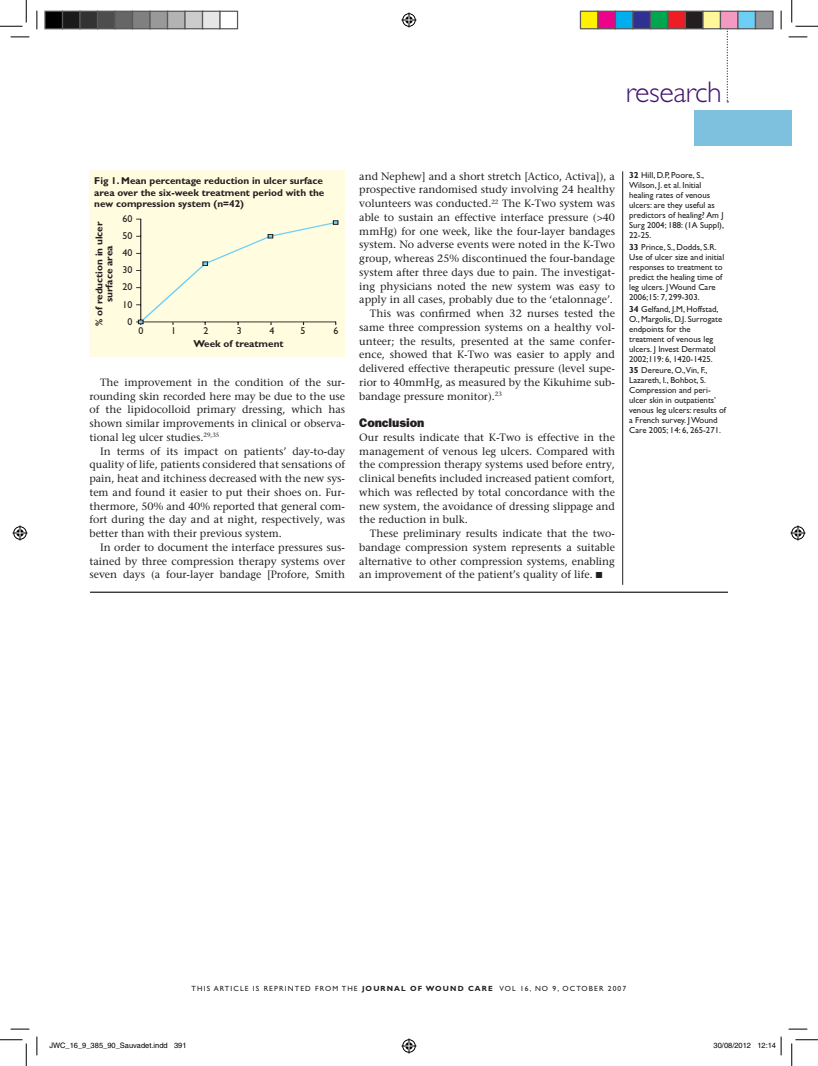
<style>
.page{position:relative;width:818px;height:1066px;background:#fff}
.page>*{position:absolute;margin:0;border:0;box-sizing:border-box;transform-origin:0 0}
.t1{font:300 30px "Gill Sans";letter-spacing:-.015em;color:#43176e}
.t2{font:800 12.5px "Franklin Gothic";letter-spacing:-.01em;color:#231f20}
.t3{font:10.62px/13.8px "Stone Serif";color:#231f20;text-align:justify}
.t4{font:700 10px/11.2px "Gill Sans";color:#231f20}
.t5{font:10px/17.1px "Gill Sans";color:#231f20;text-align:justify}
.t6{font:8.75px/10px "Gill Sans";color:#231f20}
.t7{font:7.5px "Gill Sans";letter-spacing:.15em;color:#231f20}
.t8{font:7.5px "Helvetica";color:#000}
.s1{font-weight:700}
</style>
<div class="page">
<hr style="left:622px;top:171px;width:1px;height:414px;background:#231f20">
<div style="left:695px;top:111px;width:97px;height:35px;background:#7ec1de"></div>
<svg style="left:727px;top:29px;width:1px;height:73px"></svg>
<div style="left:89px;top:170px;width:256px;height:187px;background:#fffce0"></div>
<svg style="left:136px;top:219px;width:202px;height:106px"></svg>
<hr style="left:90px;top:592px;width:638px;height:1px;background:#231f20">
<svg style="left:11px;top:36px;width:18px;height:2px"></svg>
<svg style="left:788px;top:36px;width:19px;height:2px"></svg>
<svg style="left:11px;top:1028px;width:18px;height:2px"></svg>
<svg style="left:788px;top:1028px;width:19px;height:2px"></svg>
<svg style="left:36px;top:11px;width:2px;height:18px"></svg>
<svg style="left:36px;top:1037px;width:2px;height:18px"></svg>
<svg style="left:780px;top:11px;width:2px;height:18px"></svg>
<svg style="left:0;top:0;width:27px;height:27px"></svg>
<svg style="left:0;top:1039px;width:27px;height:27px"></svg>
<svg style="left:791px;top:0;width:27px;height:27px"></svg>
<svg style="left:791px;top:1039px;width:27px;height:27px"></svg>
<svg style="left:401px;top:13px;width:15px;height:15px"></svg>
<svg style="left:401px;top:1038px;width:15px;height:15px"></svg>
<svg style="left:13px;top:525px;width:15px;height:15px"></svg>
<svg style="left:790px;top:525px;width:15px;height:15px"></svg>
<div style="left:45px;top:11px;width:18px;height:18px;background:#000"></div>
<div style="left:44px;top:11px;width:19px;height:18px;border:1px solid #595959"></div>
<div style="left:63px;top:11px;width:17px;height:18px;background:#1a1a1a"></div>
<div style="left:62px;top:11px;width:19px;height:18px;border:1px solid #595959"></div>
<div style="left:80px;top:11px;width:18px;height:18px;background:#333"></div>
<div style="left:79px;top:11px;width:19px;height:18px;border:1px solid #595959"></div>
<div style="left:98px;top:11px;width:17px;height:18px;background:#4d4d4d"></div>
<div style="left:97px;top:11px;width:19px;height:18px;border:1px solid #595959"></div>
<div style="left:115px;top:11px;width:18px;height:18px;background:#666"></div>
<div style="left:114px;top:11px;width:19px;height:18px;border:1px solid #595959"></div>
<div style="left:133px;top:11px;width:17px;height:18px;background:#808080"></div>
<div style="left:132px;top:11px;width:19px;height:18px;border:1px solid #595959"></div>
<div style="left:150px;top:11px;width:18px;height:18px;background:#999"></div>
<div style="left:149px;top:11px;width:19px;height:18px;border:1px solid #595959"></div>
<div style="left:168px;top:11px;width:17px;height:18px;background:#b3b3b3"></div>
<div style="left:167px;top:11px;width:19px;height:18px;border:1px solid #595959"></div>
<div style="left:185px;top:11px;width:18px;height:18px;background:#ccc"></div>
<div style="left:184px;top:11px;width:19px;height:18px;border:1px solid #595959"></div>
<div style="left:203px;top:11px;width:17px;height:18px;background:#e6e6e6"></div>
<div style="left:202px;top:11px;width:19px;height:18px;border:1px solid #595959"></div>
<div style="left:219px;top:11px;width:19px;height:18px;border:1px solid #595959"></div>
<div style="left:580px;top:11px;width:18px;height:18px;background:#fff101"></div>
<div style="left:580px;top:11px;width:18px;height:18px;border:1px solid #595959"></div>
<div style="left:598px;top:11px;width:17px;height:18px;background:#ed028c"></div>
<div style="left:597px;top:11px;width:19px;height:18px;border:1px solid #595959"></div>
<div style="left:615px;top:11px;width:18px;height:18px;background:#00aeef"></div>
<div style="left:615px;top:11px;width:18px;height:18px;border:1px solid #595959"></div>
<div style="left:633px;top:11px;width:17px;height:18px;background:#2e3092"></div>
<div style="left:632px;top:11px;width:19px;height:18px;border:1px solid #595959"></div>
<div style="left:650px;top:11px;width:18px;height:18px;background:#00a54f"></div>
<div style="left:650px;top:11px;width:18px;height:18px;border:1px solid #595959"></div>
<div style="left:668px;top:11px;width:17px;height:18px;background:#ee1d23"></div>
<div style="left:667px;top:11px;width:19px;height:18px;border:1px solid #595959"></div>
<div style="left:685px;top:11px;width:18px;height:18px;background:#231f20"></div>
<div style="left:685px;top:11px;width:18px;height:18px;border:1px solid #595959"></div>
<div style="left:703px;top:11px;width:17px;height:18px;background:#fff79a"></div>
<div style="left:702px;top:11px;width:19px;height:18px;border:1px solid #595959"></div>
<div style="left:720px;top:11px;width:18px;height:18px;background:#f499c2"></div>
<div style="left:720px;top:11px;width:18px;height:18px;border:1px solid #595959"></div>
<div style="left:738px;top:11px;width:17px;height:18px;background:#6bcff6"></div>
<div style="left:737px;top:11px;width:19px;height:18px;border:1px solid #595959"></div>
<div style="left:755px;top:11px;width:18px;height:18px;background:#939598"></div>
<div style="left:755px;top:11px;width:18px;height:18px;border:1px solid #595959"></div>
<svg style="left:780px;top:1037px;width:2px;height:18px"></svg>
<h1 class="t1" style="left:626px;top:75px;width:98px">research</h1>
<p class="t4" style="left:94px;top:175px;width:232px">Fig 1. Mean percentage reduction in ulcer surface area over the six-week treatment period with the new compression system (n=42)</p>
<p class="t4" style="left:94px;top:326px;width:106px;rotate:-90deg">% of reduction in ulcer</p>
<p class="t4" style="left:104px;top:302px;width:58px;rotate:-90deg">surface area</p>
<p class="t5" style="left:123px;top:210px;width:11px">60<br>50<br>40<br>30<br>20<br>10</p>
<p class="t5" style="left:128px;top:313px;width:6px">0</p>
<p class="t5" style="left:138px;top:322px;width:6px">0</p>
<p class="t5" style="left:171px;top:322px;width:6px">1</p>
<p class="t5" style="left:203px;top:322px;width:6px">2</p>
<p class="t5" style="left:237px;top:322px;width:6px">3</p>
<p class="t5" style="left:270px;top:322px;width:6px">4</p>
<p class="t5" style="left:301px;top:322px;width:6px">5</p>
<p class="t5" style="left:333px;top:322px;width:6px">6</p>
<p class="t4" style="left:193px;top:338px;width:92px">Week of treatment</p>
<p class="t3" style="left:89px;top:375px;width:257px;text-indent:11px">The improvement in the condition of the sur&shy;rounding skin recorded here may be due to the use of the lipidocolloid primary dressing, which has shown similar improvements in clinical or observa&shy;tional leg ulcer studies.<sup>29,35</sup></p>
<p class="t3" style="left:89px;top:444px;width:257px;text-indent:11px">In terms of its impact on patients’ day-to-day quality of life, patients considered that sensations of pain, heat and itchiness decreased with the new sys&shy;tem and found it easier to put their shoes on. Fur&shy;thermore, 50% and 40% reported that general com&shy;fort during the day and at night, respectively, was better than with their previous system.</p>
<p class="t3" style="left:89px;top:540px;width:257px;text-indent:11px">In order to document the interface pressures sus&shy;tained by three compression therapy systems over seven days (a four-layer bandage [Profore, Smith</p>
<p class="t3" style="left:359px;top:169px;width:257px">and Nephew] and a short stretch [Actico, Activa]), a</p>
<p class="t3" style="left:359px;top:183px;width:257px">prospective randomised study involving 24 healthy</p>
<p class="t3" style="left:359px;top:197px;width:257px">volunteers was conducted.<sup>22</sup> The K-Two system was</p>
<p class="t3" style="left:359px;top:210px;width:257px">able to sustain an effective interface pressure (&gt;40</p>
<p class="t3" style="left:359px;top:224px;width:257px">mmHg) for one week, like the four-layer bandages</p>
<p class="t3" style="left:359px;top:238px;width:257px">system. No adverse events were noted in the K-Two</p>
<p class="t3" style="left:359px;top:252px;width:257px">group, whereas 25% discontinued the four-bandage</p>
<p class="t3" style="left:359px;top:265px;width:257px">system after three days due to pain. The investigat-</p>
<p class="t3" style="left:359px;top:279px;width:257px">ing physicians noted the new system was easy to</p>
<p class="t3" style="left:359px;top:293px;width:255px">apply in all cases, probably due to the ‘etalonnage’.</p>
<p class="t3" style="left:370px;top:307px;width:246px">This was confirmed when 32 nurses tested the</p>
<p class="t3" style="left:359px;top:320px;width:257px">same three compression systems on a healthy vol-</p>
<p class="t3" style="left:359px;top:334px;width:257px">unteer; the results, presented at the same confer-</p>
<p class="t3" style="left:359px;top:348px;width:257px">ence, showed that K-Two was easier to apply and</p>
<p class="t3" style="left:359px;top:362px;width:257px">delivered effective therapeutic pressure (level supe-</p>
<p class="t3" style="left:359px;top:375px;width:257px">rior to 40mmHg, as measured by the Kikuhime sub-</p>
<p class="t3" style="left:359px;top:389px;width:144px">bandage pressure monitor).<sup>23</sup></p>
<p class="t2" style="left:359px;top:416px;width:67px">Conclusion</p>
<p class="t3" style="left:359px;top:430px;width:257px">Our results indicate that K-Two is effective in the management of venous leg ulcers. Compared with the compression therapy systems used before entry, clinical benefits included increased patient comfort, which was reflected by total concordance with the new system, the avoidance of dressing slippage and the reduction in bulk.</p>
<p class="t3" style="left:359px;top:527px;width:257px;text-indent:11px">These preliminary results indicate that the two&shy;bandage compression system represents a suitable alternative to other compression systems, enabling an improvement of the patient’s quality of life. ■</p>
<p class="t6" style="left:629px;top:170px;width:96px"><span class="s1">32</span> Hill, D.P, Poore, S.,<br>Wilson, J. et al. Initial healing rates of venous ulcers: are they useful as predictors of healing? Am J<br>Surg 2004; 188: (1A Suppl),<br>22-25.</p>
<p class="t6" style="left:629px;top:242px;width:97px"><span class="s1">33</span> Prince, S., Dodds, S.R.<br>Use of ulcer size and initial responses to treatment to predict the healing time of leg ulcers. J Wound Care<br>2006;15: 7, 299-303.</p>
<p class="t6" style="left:629px;top:304px;width:95px"><span class="s1">34</span> Gelfand, J.M, Hoffstad,<br>O., Margolis, D.J. Surrogate endpoints for the treatment of venous leg ulcers. J Invest Dermatol<br>2002;119: 6, 1420-1425.</p>
<p class="t6" style="left:629px;top:365px;width:99px"><span class="s1">35</span> Dereure, O.,Vin, F.,<br>Lazareth, I., Bohbot, S.<br>Compression and peri&shy;ulcer skin in outpatients’ venous leg ulcers: results of a French survey. J Wound<br>Care 2005; 14: 6, 265-271.</p>
<p class="t7" style="left:192px;top:984px;width:436px">This article is reprinted from t he <span class="s1">jour na l of wound ca r e</span> vol 16, no 9, OC TOBER 2007</p>
<p class="t8" style="left:49px;top:1041px;width:139px">JWC_16_9_385_90_Sauvadet.indd 391</p>
<p class="t8" style="left:713px;top:1041px;width:64px">30/08/2012 12:14</p>
</div>
